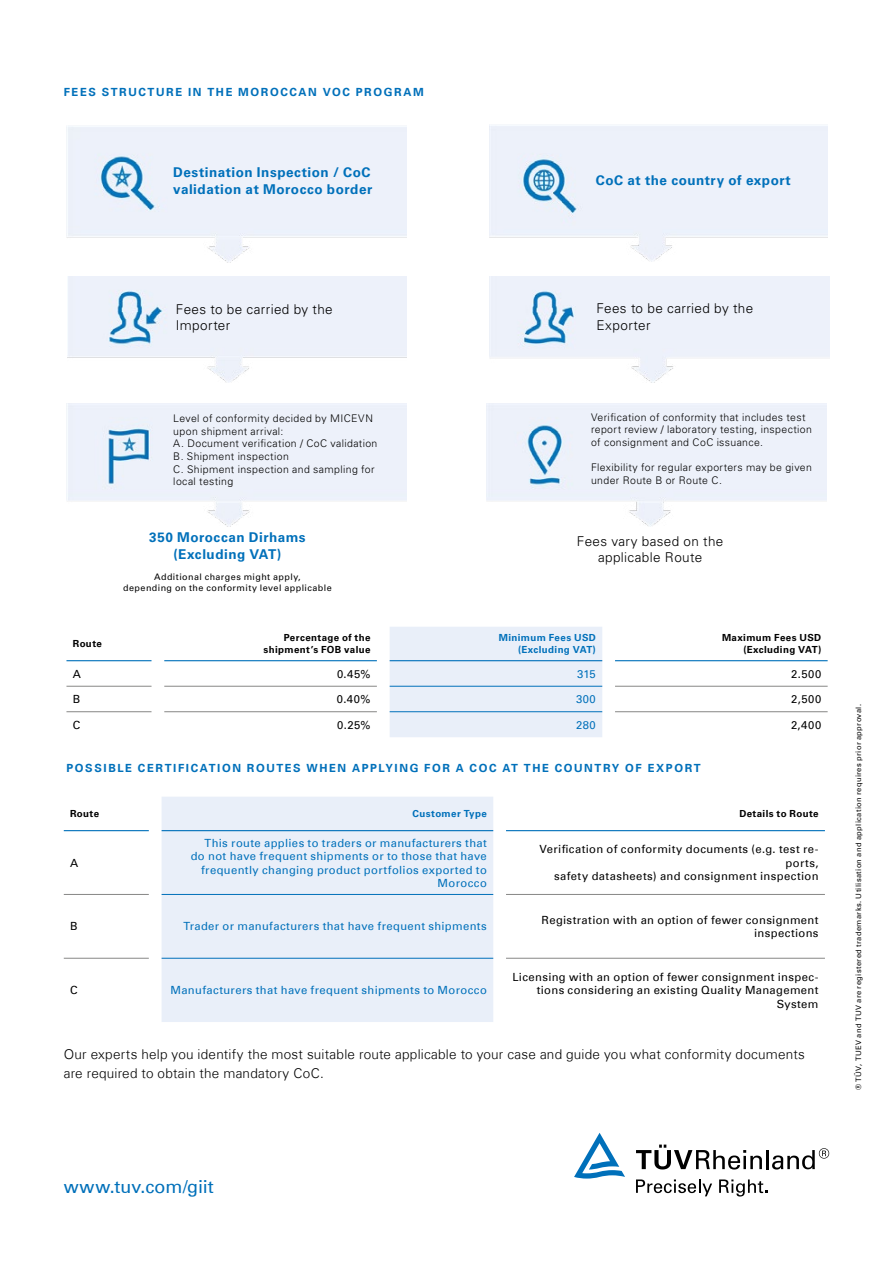
<style>
.page{position:relative;width:893px;height:1263px;background:#fff}
.page>*{position:absolute;margin:0;border:0;box-sizing:border-box;transform-origin:0 0}
.t1{font:18px "Univers Com 55 Roman";color:#0070ba}
.t2{font:300 13.5px/19.2px "Univers Com 45";letter-spacing:.015em;color:#000}
.t3{font:700 13.5px/16.2px "Univers LT Pro 65";letter-spacing:.04em;color:#0070ba}
.t4{font:300 13.5px/16.2px "Univers LT Pro 45";letter-spacing:.025em;color:#000}
.t5{font:11.25px/13.5px "Univers Com 55 Roman";letter-spacing:.03em;color:#000;text-align:right}
.t6{font:11.25px/13.5px "Univers Com 55 Roman";letter-spacing:.03em;color:#0070ba;text-align:right}
.t7{font:700 11.25px "Univers Com 65";letter-spacing:.145em;color:#0070ba}
.t8{font:300 10.5px/12.6px "Univers LT Pro 45";letter-spacing:.035em;color:#000}
.t9{font:700 9.75px/11.7px "Univers LT Pro 65";letter-spacing:.035em;color:#000;text-align:right}
.t10{font:700 9.75px/11.7px "Univers LT Pro 65";letter-spacing:.035em;color:#0070ba;text-align:right}
.t11{font:9px/10.8px "Univers LT Pro 55 Roman";letter-spacing:.045em;color:#000;text-align:center}
.t12{font:7.5px "Univers Com 55 Roman";letter-spacing:.05em;color:#000}
</style>
<div class="page">
<svg style="left:636px;top:1144px;width:126px;height:25px"></svg>
<hr style="left:766px;top:1150px;width:3px;height:19px;background:#000">
<svg style="left:772px;top:1148px;width:57px;height:21px"></svg>
<svg style="left:574px;top:1133px;width:51px;height:45px"></svg>
<svg style="left:636px;top:1179px;width:76px;height:17px"></svg>
<svg style="left:719px;top:1179px;width:48px;height:17px"></svg>
<img style="left:66px;top:126px;width:341px;height:137px">
<img style="left:490px;top:125px;width:337px;height:136px">
<img style="left:490px;top:276px;width:340px;height:106px">
<img style="left:68px;top:276px;width:339px;height:107px">
<img style="left:66px;top:404px;width:341px;height:123px">
<img style="left:486px;top:404px;width:341px;height:123px">
<div style="left:390px;top:627px;width:212px;height:110px;background:#e9eff9"></div>
<hr style="left:66px;top:686px;width:86px;height:1px;background:#878786">
<hr style="left:164px;top:686px;width:213px;height:1px;background:#878786">
<hr style="left:615px;top:686px;width:213px;height:1px;background:#878786">
<hr style="left:66px;top:711px;width:86px;height:1px;background:#878786">
<hr style="left:164px;top:711px;width:213px;height:1px;background:#878786">
<hr style="left:615px;top:711px;width:213px;height:1px;background:#878786">
<hr style="left:390px;top:686px;width:212px;height:1px;background:#0070ba">
<hr style="left:390px;top:711px;width:212px;height:1px;background:#0070ba">
<hr style="left:66px;top:660px;width:86px;height:1px;background:#0070ba">
<hr style="left:164px;top:660px;width:213px;height:1px;background:#0070ba">
<hr style="left:390px;top:660px;width:212px;height:1px;background:#0070ba">
<hr style="left:615px;top:660px;width:213px;height:1px;background:#0070ba">
<div style="left:162px;top:797px;width:331px;height:225px;background:#e9eff9"></div>
<hr style="left:64px;top:894px;width:85px;height:1px;background:#878786">
<hr style="left:506px;top:894px;width:319px;height:1px;background:#878786">
<hr style="left:64px;top:958px;width:85px;height:1px;background:#878786">
<hr style="left:506px;top:958px;width:319px;height:1px;background:#878786">
<hr style="left:162px;top:894px;width:331px;height:1px;background:#0070ba">
<hr style="left:162px;top:958px;width:331px;height:1px;background:#0070ba">
<hr style="left:64px;top:830px;width:85px;height:1px;background:#0070ba">
<hr style="left:162px;top:830px;width:331px;height:1px;background:#0070ba">
<hr style="left:506px;top:830px;width:319px;height:1px;background:#0070ba">
<p class="t7" style="left:64px;top:85px;width:361px">FEES STRUCTURE IN THE MOROCCAN VOC PROGRAM</p>
<p class="t3" style="left:173px;top:164px;width:201px">Destination Inspection / CoC validation at Morocco border</p>
<p class="t3" style="left:596px;top:172px;width:196px">CoC at the country of export</p>
<p class="t4" style="left:176px;top:301px;width:158px">Fees to be carried by the<br>Importer</p>
<p class="t4" style="left:596px;top:300px;width:158px">Fees to be carried by the<br>Exporter</p>
<p class="t8" style="left:173px;top:412px;width:206px">Level of conformity decided by MICEVN upon shipment arrival:<br>A. Document verification / CoC validation<br>B. Shipment inspection<br>C. Shipment inspection and sampling for local testing</p>
<p class="t8" style="left:591px;top:410px;width:222px">Verification of conformity that includes test report review / laboratory testing, inspection of consignment and CoC issuance.</p>
<p class="t8" style="left:591px;top:461px;width:222px">Flexibility for regular exporters may be given under Route B or Route C.</p>
<p class="t3" style="left:149px;top:529px;width:158px;text-align:center">350 Moroccan Dirhams (Excluding VAT)</p>
<p class="t11" style="left:123px;top:571px;width:210px">Additional charges might apply,<br>depending on the conformity level applicable</p>
<p class="t4" style="left:577px;top:532px;width:148px;text-align:center">Fees vary based on the applicable Route</p>
<p class="t9" style="left:73px;top:637px;width:31px">Route</p>
<p class="t9" style="left:264px;top:631px;width:108px">Percentage of the shipment’s FOB value</p>
<p class="t10" style="left:499px;top:631px;width:98px">Minimum Fees USD (Excluding VAT)</p>
<p class="t9" style="left:722px;top:631px;width:101px">Maximum Fees USD (Excluding VAT)</p>
<p class="t5" style="left:73px;top:667px;width:10px">A</p>
<p class="t5" style="left:337px;top:667px;width:35px">0.45%</p>
<p class="t6" style="left:577px;top:667px;width:20px">315</p>
<p class="t5" style="left:791px;top:667px;width:31px">2.500</p>
<p class="t5" style="left:73px;top:692px;width:9px">B</p>
<p class="t5" style="left:337px;top:692px;width:35px">0.40%</p>
<p class="t6" style="left:576px;top:692px;width:21px">300</p>
<p class="t5" style="left:791px;top:692px;width:32px">2,500</p>
<p class="t5" style="left:73px;top:718px;width:9px">C</p>
<p class="t5" style="left:337px;top:718px;width:35px">0.25%</p>
<p class="t6" style="left:576px;top:718px;width:21px">280</p>
<p class="t5" style="left:791px;top:718px;width:32px">2,400</p>
<p class="t7" style="left:66px;top:761px;width:636px">POSSIBLE CERTIFICATION ROUTES WHEN APPLYING FOR A COC AT THE COUNTRY OF EXPORT</p>
<p class="t9" style="left:70px;top:807px;width:31px">Route</p>
<p class="t10" style="left:413px;top:807px;width:76px">Customer Type</p>
<p class="t9" style="left:739px;top:807px;width:81px">Details to Route</p>
<p class="t5" style="left:70px;top:856px;width:10px">A</p>
<p class="t6" style="left:191px;top:836px;width:298px">This route applies to traders or manufacturers that do not have frequent shipments or to those that have frequently changing product portfolios exported to Morocco</p>
<p class="t5" style="left:540px;top:842px;width:280px">Verification of conformity documents (e.g. test re&shy;ports,<br>safety datasheets) and consignment inspection</p>
<p class="t5" style="left:70px;top:920px;width:9px">B</p>
<p class="t6" style="left:183px;top:920px;width:305px">Trader or manufacturers that have frequent shipments</p>
<p class="t5" style="left:541px;top:913px;width:279px">Registration with an option of fewer consignment inspections</p>
<p class="t5" style="left:512px;top:970px;width:308px">Licensing with an option of fewer consignment inspec&shy;tions considering an existing Quality Management<br>System</p>
<p class="t2" style="left:64px;top:1044px;width:743px">Our experts help you identify the most suitable route applicable to your case and guide you what conformity documents are required to obtain the mandatory CoC.</p>
<p class="t5" style="left:70px;top:983px;width:9px">C</p>
<p class="t6" style="left:171px;top:983px;width:318px">Manufacturers that have frequent shipments to Morocco</p>
<p class="t12" style="left:854px;top:1090px;width:388px;rotate:-90deg">® TÜV, TUEV and TUV are registered trademarks. Utilisation and application requires prior approval.</p>
<h1 class="t1" style="left:64px;top:1175px;width:152px">www.tuv.com/giit</h1>
</div>
